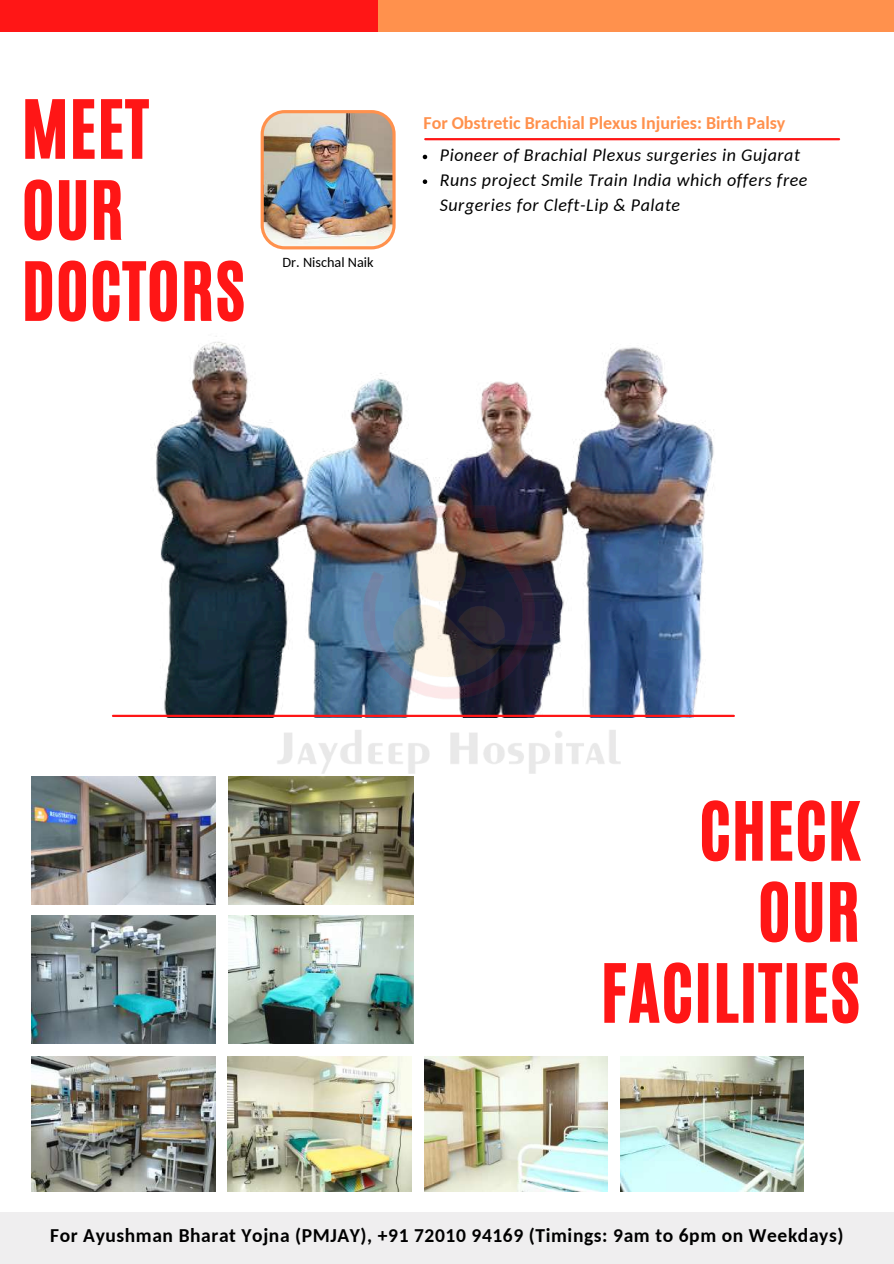
<style>
.page{position:relative;width:894px;height:1264px;background:#fff}
.page>*{position:absolute;margin:0;border:0;box-sizing:border-box;transform-origin:0 0}
.t1{font:67.5px/81px "CA Generated";letter-spacing:.015em;color:#ff1616}
.t2{font:700 19.5px "Carlito";letter-spacing:.03em;color:#000}
.t3{font:italic 18px/24.8px "Carlito";letter-spacing:.03em;color:#000}
.t4{font:700 18px "Carlito";color:#ff914d}
.t5{font:14.25px "Carlito";color:#000}
</style>
<div class="page">
<img style="left:31px;top:904px;width:381px;height:140px">
<img style="left:31px;top:1056px;width:185px;height:135px">
<img style="left:227px;top:1056px;width:185px;height:135px">
<img style="left:424px;top:1056px;width:183px;height:135px">
<img style="left:620px;top:1056px;width:183px;height:135px">
<img style="left:112px;top:199px;width:623px;height:518px">
<img style="left:273px;top:476px;width:347px;height:310px">
<img style="left:260px;top:110px;width:135px;height:139px">
<img style="left:31px;top:776px;width:185px;height:128px">
<img style="left:228px;top:776px;width:185px;height:128px">
<img style="left:31px;top:915px;width:185px;height:128px">
<img style="left:228px;top:915px;width:185px;height:128px">
<div style="left:0;top:0;width:893px;height:32px;background:#ff914d"></div>
<div style="left:0;top:0;width:377px;height:32px;background:#ff1616"></div>
<div style="left:0;top:1211px;width:893px;height:52px;background:#e9e8e9"></div>
<hr style="left:425px;top:138px;width:413px;height:2px;background:#ff1616">
<hr style="left:113px;top:714px;width:620px;height:3px;background:#ff1616">
<svg style="left:422px;top:155px;width:5px;height:4px"></svg>
<svg style="left:422px;top:179px;width:5px;height:5px"></svg>
<h1 class="t1" style="left:22px;top:89px;width:224px">MEET<br>OUR<br>DOCTORS</h1>
<p class="t5" style="left:282px;top:256px;width:93px">Dr. Nischal Naik</p>
<p class="t4" style="left:423px;top:116px;width:363px">For Obstretic Brachial Plexus Injuries: Birth Palsy</p>
<p class="t3" style="left:439px;top:145px;width:369px">Pioneer of Brachial Plexus surgeries in Gujarat<br>Runs project Smile Train India which offers free<br>Surgeries for Cleft-Lip &amp; Palate</p>
<h1 class="t1" style="left:600px;top:790px;width:260px;text-align:right">CHECK<br>OUR<br>FACILITIES</h1>
<p class="t2" style="left:50px;top:1227px;width:794px">For Ayushman Bharat Yojna (PMJAY), +91 72010 94169 (Timings: 9am to 6pm on Weekdays)</p>
</div>
